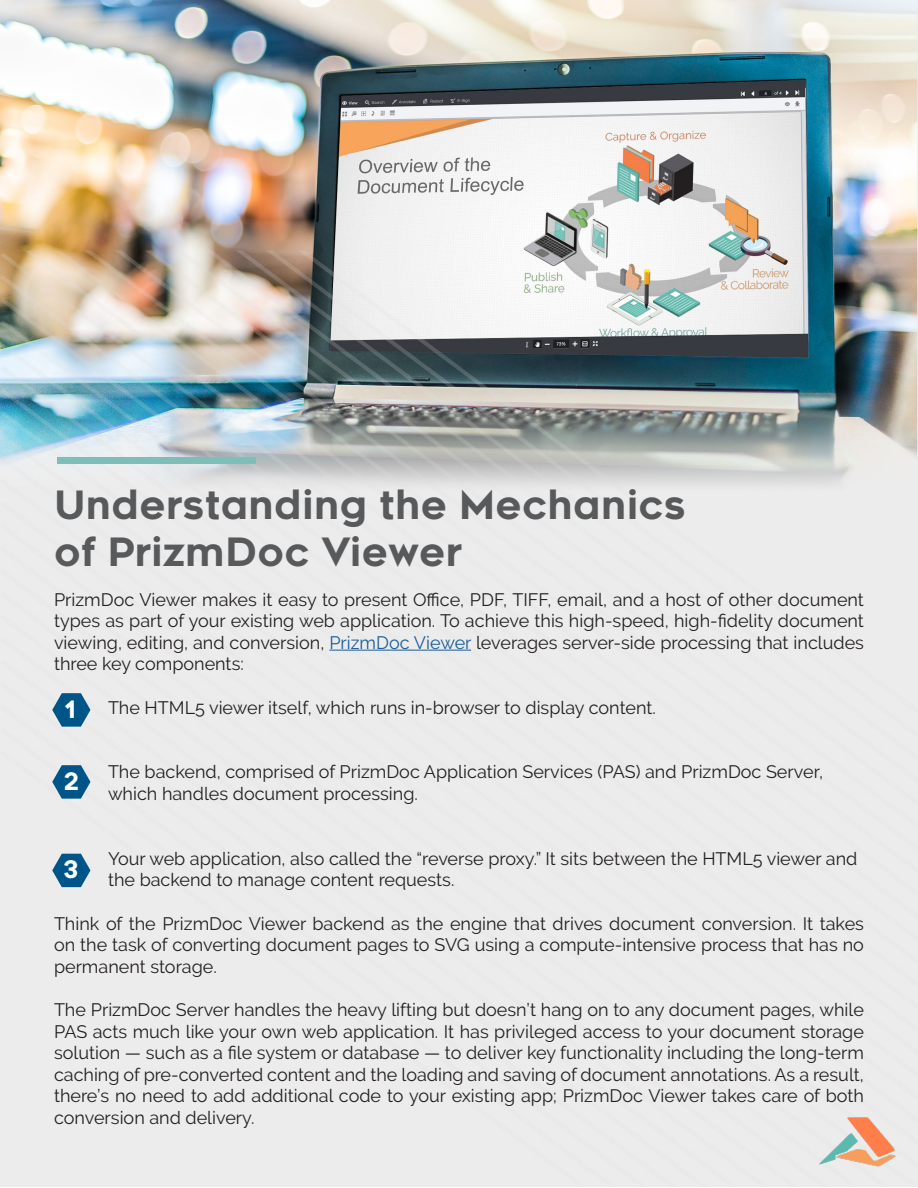
<style>
.page{position:relative;width:918px;height:1188px;background:#fff}
.page>*{position:absolute;margin:0;border:0;box-sizing:border-box;transform-origin:0 0}
.t1{font:39px/46.8px "Renogare";color:#58595b}
.t2{font:24px "Renogare";color:#fff}
.t3{font:18px/21.6px "Raleway";color:#231f20;text-align:justify}
.s1{color:#175d9e}
</style>
<div class="page">
<img style="left:0;top:0;width:918px;height:1186px">
<img style="left:797px;top:1094px;width:120px;height:93px">
<hr style="left:329px;top:650px;width:142px;height:1px;background:#175d9e">
<div style="left:57px;top:457px;width:199px;height:7px;background:#7dbfb8"></div>
<svg style="left:52px;top:693px;width:38px;height:34px"></svg>
<svg style="left:52px;top:765px;width:38px;height:34px"></svg>
<svg style="left:52px;top:854px;width:38px;height:33px"></svg>
<p class="t1" style="left:54px;top:482px;width:634px">Understanding the Mechanics of PrizmDoc Viewer</p>
<p class="t3" style="left:54px;top:588px;width:812px">PrizmDoc Viewer makes it easy to present Office, PDF, TIFF, email, and a host of other document types as part of your existing web application. To achieve this high-speed, high-fidelity document viewing, editing, and conversion, <span class="s1">PrizmDoc Viewer</span> leverages server-side processing that includes three key components:</p>
<p class="t3" style="left:108px;top:696px;width:549px">The HTML5 viewer itself, which runs in-browser to display content.</p>
<p class="t2" style="left:65px;top:693px;width:13px">1</p>
<p class="t2" style="left:63px;top:765px;width:18px">2</p>
<p class="t3" style="left:108px;top:761px;width:717px">The backend, comprised of PrizmDoc Application Services (PAS) and PrizmDoc Server, which handles document processing.</p>
<p class="t3" style="left:108px;top:848px;width:751px">Your web application, also called the “reverse proxy.” It sits between the HTML5 viewer and the backend to manage content requests.</p>
<p class="t3" style="left:54px;top:912px;width:811px">Think of the PrizmDoc Viewer backend as the engine that drives document conversion. It takes on the task of converting document pages to SVG using a compute-intensive process that has no permanent storage.</p>
<p class="t3" style="left:54px;top:999px;width:812px">The PrizmDoc Server handles the heavy lifting but doesn’t hang on to any document pages, while PAS acts much like your own web application. It has privileged access to your document storage solution — such as a file system or database — to deliver key functionality including the long-term caching of pre-converted content and the loading and saving of document annotations. As a result, there’s no need to add additional code to your existing app; PrizmDoc Viewer takes care of both conversion and delivery.</p>
<p class="t2" style="left:63px;top:854px;width:16px">3</p>
</div>
